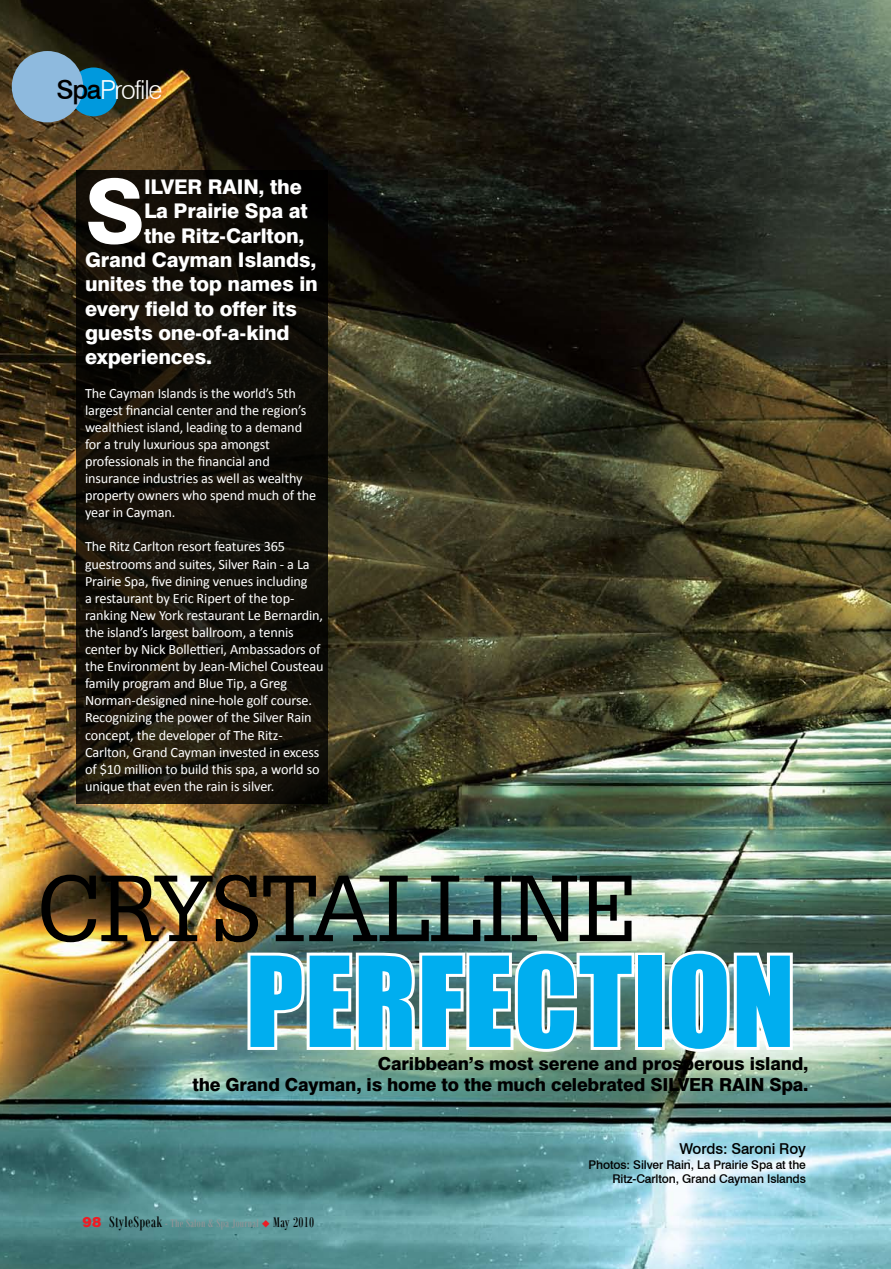
<style>
.page{position:relative;width:891px;height:1269px;background:#fff}
.page>*{position:absolute;margin:0;border:0;box-sizing:border-box;transform-origin:0 0}
.t1{font:115.5px "Impact";letter-spacing:.01em;color:#00aeef}
.t2{font:90.6px "Installation SSK";color:#000}
.t3{font:800 87.75px "Swiss 721 BT";color:#fff}
.t4{font:300 26.25px "Swiss 721 BT";letter-spacing:-.05em;color:#fff}
.t5{font:800 20.25px "Swiss 721 BT";letter-spacing:-.01em;color:#fff}
.t6{font:800 18px/21.6px "Swiss 721 BT";letter-spacing:-.01em;color:#000;text-align:right}
.t7{font:500 15px "Swiss 721 BT";letter-spacing:-.01em;color:#000}
.t8{font:14.25px/17.1px "Calibri";letter-spacing:-.01em;color:#fff}
.t9{font:500 12px/14.4px "Swiss 721 BT";letter-spacing:-.01em;color:#000;text-align:right}
.t10{font:12px "Bodoni MT Condensed";letter-spacing:.02em;color:#939598}
.s1{font-weight:500;color:#000}
.s2{font-family:"Arena";font-weight:900;font-size:15px;color:#ed1c24}
.s3{font-size:16.5px;color:#000}
.s4{color:#ed1c24}
.s5{font-size:15px;color:#000}
</style>
<div class="page">
<img style="left:0;top:0;width:891px;height:1269px">
<svg style="left:77px;top:170px;width:251px;height:634px;background:#120f08"></svg>
<div style="left:69px;top:67px;width:49px;height:49px;background:#09d;border-radius:50%"></div>
<div style="left:12px;top:51px;width:71px;height:71px;background:#8ebade;border-radius:50%"></div>
<img style="left:245px;top:947px;width:392px;height:109px">
<div style="left:635px;top:953px;width:30px;height:97px;border:6px solid #fff"></div>
<img style="left:665px;top:947px;width:131px;height:109px">
<h3 class="t4" style="left:57px;top:73px;width:107px"><span class="s1">Spa</span>Profile</h3>
<h3 class="t3" style="left:85px;top:158px;width:61px">S</h3>
<h3 class="t5" style="left:144px;top:175px;width:13px">ilver</h3>
<h3 class="t5" style="left:208px;top:175px;width:95px">Rain , the</h3>
<h3 class="t5" style="left:144px;top:199px;width:165px">La Prairie Spa at</h3>
<h3 class="t5" style="left:144px;top:223px;width:162px">the Ritz-Carlton,</h3>
<h3 class="t5" style="left:85px;top:248px;width:233px">Grand Cayman Islands,</h3>
<h3 class="t5" style="left:85px;top:272px;width:234px">unites the top names in</h3>
<h3 class="t5" style="left:85px;top:296px;width:213px">every field to offer its</h3>
<h3 class="t5" style="left:85px;top:320px;width:206px">guests one-of-a-kind</h3>
<h3 class="t5" style="left:85px;top:345px;width:129px">experiences.</h3>
<p class="t8" style="left:85px;top:384px;width:233px">The Cayman Islands is the world’s 5th largest financial center and the region’s wealthiest island, leading to a demand for a truly luxurious spa amongst professionals in the financial and insurance industries as well as wealthy property owners who spend much of the year in Cayman.</p>
<p class="t8" style="left:85px;top:537px;width:240px">The Ritz Carlton resort features 365 guestrooms and suites, Silver Rain - a La Prairie Spa, five dining venues including<br>a restaurant by Eric Ripert of the top&shy;ranking New York restaurant Le Bernardin, the island’s largest ballroom, a tennis center by Nick Bollettieri, Ambassadors of the Environment by Jean-Michel Cousteau family program and Blue Tip, a Greg Norman-designed nine-hole golf course.<br>Recognizing the power of the Silver Rain concept, the developer of The Ritz-Carlton, Grand Cayman invested in excess of $10 million to build this spa, a world so unique that even the rain is silver.</p>
<h2 class="t2" style="left:38px;top:852px;width:599px">CRYSTALLINE</h2>
<h1 class="t1" style="left:246px;top:912px;width:550px">PERFECTION</h1>
<p class="t6" style="left:192px;top:1052px;width:618px">Caribbean’s most serene and prosperous island,<br>the Grand Cayman, is home to the much celebrated SILVER RAIN Spa.</p>
<p class="t10" style="left:83px;top:1216px;width:233px"><span class="s2">98</span> <span class="s3">StyleSpeak</span> - The Salon &amp; Spa Journal <span class="s4">◆</span> <span class="s5">May 2010</span></p>
<p class="t7" style="left:679px;top:1140px;width:128px">Words: Saroni Roy</p>
<p class="t9" style="left:589px;top:1157px;width:219px">Photos: Silver Rain, La Prairie Spa at the<br>Ritz-Carlton, Grand Cayman Islands</p>
</div>
